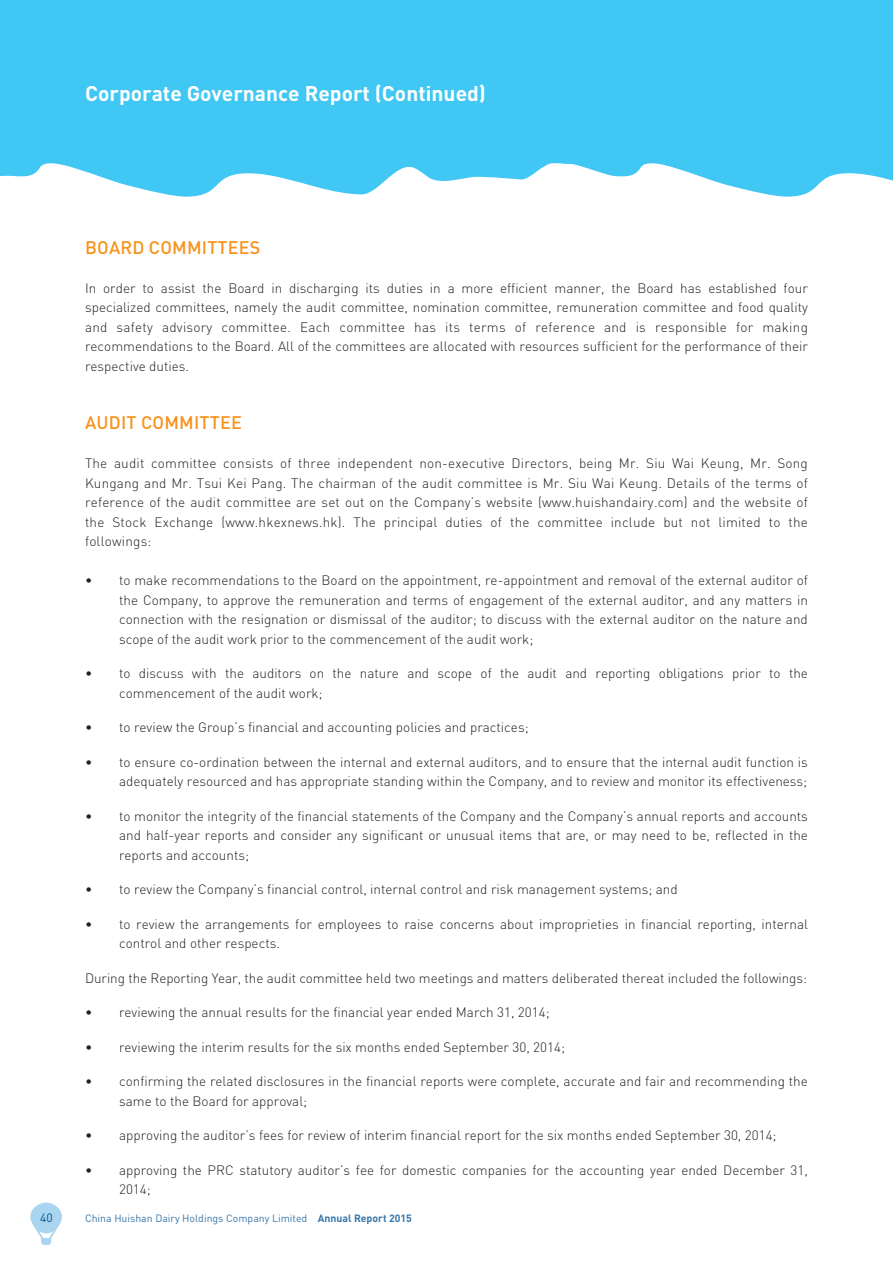
<style>
.page{position:relative;width:893px;height:1263px;background:#40c7f4}
.page>*{position:absolute;margin:0;border:0;box-sizing:border-box;transform-origin:0 0}
.t1{font:700 21px "DIN Pro";color:#fff}
.t2{font:500 18px "DIN Pro";letter-spacing:.01em;color:#f7931d}
.t3{font:300 13.5px/19.5px "DIN Pro";color:#231f20;text-align:justify}
.t4{font:12px "DIN Pro";color:#00548e}
.t5{font:10.5px "DIN Pro";color:#3776a9}
.s1{font-weight:700}
</style>
<div class="page">
<svg style="left:615px;top:163px;width:278px;height:116px;background:#e3f6fd"></svg>
<svg style="left:0;top:163px;width:615px;height:116px;background:#e5f7fd"></svg>
<div style="left:0;top:279px;width:893px;height:984px;background:#fff"></div>
<svg style="left:30px;top:1202px;width:32px;height:43px"></svg>
<h1 class="t1" style="left:85px;top:79px;width:402px">Corporate Governance Report (Continued)</h1>
<h2 class="t2" style="left:85px;top:235px;width:177px">BOARD COMMITTEES</h2>
<p class="t3" style="left:85px;top:277px;width:724px">In order to assist the Board in discharging its duties in a more efficient manner, the Board has established four specialized committees, namely the audit committee, nomination committee, remuneration committee and food quality and safety advisory committee. Each committee has its terms of reference and is responsible for making recommendations to the Board. All of the committees are allocated with resources sufficient for the performance of their respective duties.</p>
<h2 class="t2" style="left:85px;top:410px;width:158px">AUDIT COMMITTEE</h2>
<p class="t3" style="left:85px;top:453px;width:724px">The audit committee consists of three independent non-executive Directors, being Mr. Siu Wai Keung, Mr. Song Kungang and Mr. Tsui Kei Pang. The chairman of the audit committee is Mr. Siu Wai Keung. Details of the terms of reference of the audit committee are set out on the Company’s website (www.huishandairy.com) and the website of the Stock Exchange (www.hkexnews.hk). The principal duties of the committee include but not limited to the followings:</p>
<p class="t3" style="left:119px;top:570px;width:690px;text-indent:-34px">• to make recommendations to the Board on the appointment, re-appointment and removal of the external auditor of the Company, to approve the remuneration and terms of engagement of the external auditor, and any matters in connection with the resignation or dismissal of the auditor; to discuss with the external auditor on the nature and scope of the audit work prior to the commencement of the audit work;</p>
<p class="t3" style="left:119px;top:663px;width:690px;text-indent:-34px">• to discuss with the auditors on the nature and scope of the audit and reporting obligations prior to the commencement of the audit work;</p>
<p class="t3" style="left:85px;top:717px;width:445px">• to review the Group’s financial and accounting policies and practices;</p>
<p class="t3" style="left:85px;top:751px;width:724px;text-align:right">• to ensure co-ordination between the internal and external auditors, and to ensure that the internal audit function is adequately resourced and has appropriate standing within the Company, and to review and monitor its effectiveness;</p>
<p class="t3" style="left:119px;top:805px;width:690px;text-indent:-34px">• to monitor the integrity of the financial statements of the Company and the Company’s annual reports and accounts and half-year reports and consider any significant or unusual items that are, or may need to be, reflected in the reports and accounts;</p>
<p class="t3" style="left:85px;top:879px;width:594px">• to review the Company’s financial control, internal control and risk management systems; and</p>
<p class="t3" style="left:119px;top:913px;width:690px;text-indent:-34px">• to review the arrangements for employees to raise concerns about improprieties in financial reporting, internal control and other respects.</p>
<p class="t3" style="left:85px;top:967px;width:723px">During the Reporting Year, the audit committee held two meetings and matters deliberated thereat included the followings:</p>
<p class="t3" style="left:85px;top:1002px;width:466px">• reviewing the annual results for the financial year ended March 31, 2014;</p>
<p class="t3" style="left:85px;top:1036px;width:481px">• reviewing the interim results for the six months ended September 30, 2014;</p>
<p class="t3" style="left:119px;top:1071px;width:690px;text-indent:-34px">• confirming the related disclosures in the financial reports were complete, accurate and fair and recommending the same to the Board for approval;</p>
<p class="t3" style="left:85px;top:1125px;width:693px">• approving the auditor’s fees for review of interim financial report for the six months ended September 30, 2014;</p>
<p class="t3" style="left:119px;top:1159px;width:690px;text-indent:-34px">• approving the PRC statutory auditor’s fee for domestic companies for the accounting year ended December 31,<br>2014;</p>
<p class="t4" style="left:40px;top:1209px;width:14px">40</p>
<p class="t5" style="left:85px;top:1211px;width:328px">China Huishan Dairy Holdings Company Limited <span class="s1">Annual Report 2015</span></p>
</div>
